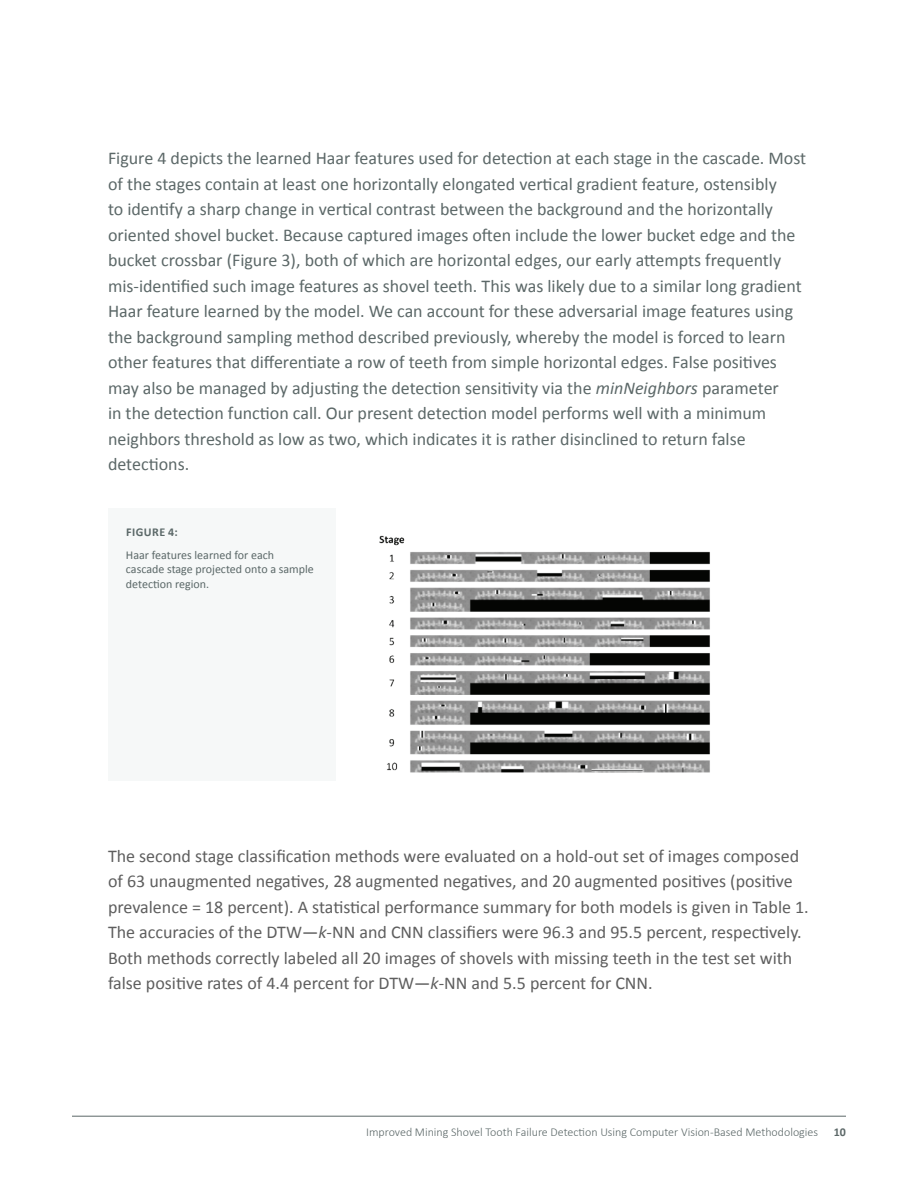
<style>
.page{position:relative;width:918px;height:1188px;background:#fff}
.page>*{position:absolute;margin:0;border:0;box-sizing:border-box;transform-origin:0 0}
.t1{font:18px/25.5px "Calibri";color:#5c6868}
.t2{font:18px/25.5px "Calibri";color:#5e5e5e}
.t3{font:300 12px "Calibri";color:#5c6868}
.t4{font:12px/14.4px "Calibri";color:#5b6868}
.t5{font:700 12px "Calibri";letter-spacing:.04em;color:#5b6868}
.t6{font:700 12px "Calibri";color:#5c6868}
.s1{font-style:italic}
</style>
<div class="page">
<hr style="left:72px;top:1116px;width:774px;height:1px;background:#5c6868">
<img style="left:380px;top:535px;width:330px;height:238px">
<div style="left:109px;top:508px;width:227px;height:273px;background:#f6f8f8"></div>
<p class="t1" style="left:108px;top:145px;width:700px">Figure 4 depicts the learned Haar features used for detection at each stage in the cascade. Most of the stages contain at least one horizontally elongated vertical gradient feature, ostensibly<br>to identify a sharp change in vertical contrast between the background and the horizontally oriented shovel bucket. Because captured images often include the lower bucket edge and the bucket crossbar (Figure 3), both of which are horizontal edges, our early attempts frequently mis-identified such image features as shovel teeth. This was likely due to a similar long gradient Haar feature learned by the model. We can account for these adversarial image features using the background sampling method described previously, whereby the model is forced to learn other features that differentiate a row of teeth from simple horizontal edges. False positives may also be managed by adjusting the detection sensitivity via the <span class="s1">minNeighbors</span> parameter<br>in the detection function call. Our present detection model performs well with a minimum neighbors threshold as low as two, which indicates it is rather disinclined to return false detections.</p>
<p class="t5" style="left:126px;top:524px;width:53px">FIGURE 4:</p>
<p class="t4" style="left:126px;top:548px;width:189px">Haar features learned for each cascade stage projected onto a sample detection region.</p>
<p class="t2" style="left:108px;top:843px;width:702px">The second stage classification methods were evaluated on a hold-out set of images composed of 63 unaugmented negatives, 28 augmented negatives, and 20 augmented positives (positive prevalence = 18 percent). A statistical performance summary for both models is given in Table 1.<br>The accuracies of the DTW—<span class="s1">k</span>-NN and CNN classifiers were 96.3 and 95.5 percent, respectively.<br>Both methods correctly labeled all 20 images of shovels with missing teeth in the test set with false positive rates of 4.4 percent for DTW—<span class="s1">k</span>-NN and 5.5 percent for CNN.</p>
<p class="t3" style="left:366px;top:1124px;width:453px">Improved Mining Shovel Tooth Failure Detection Using Computer Vision-Based Methodologies</p>
<p class="t6" style="left:834px;top:1124px;width:14px">10</p>
</div>
